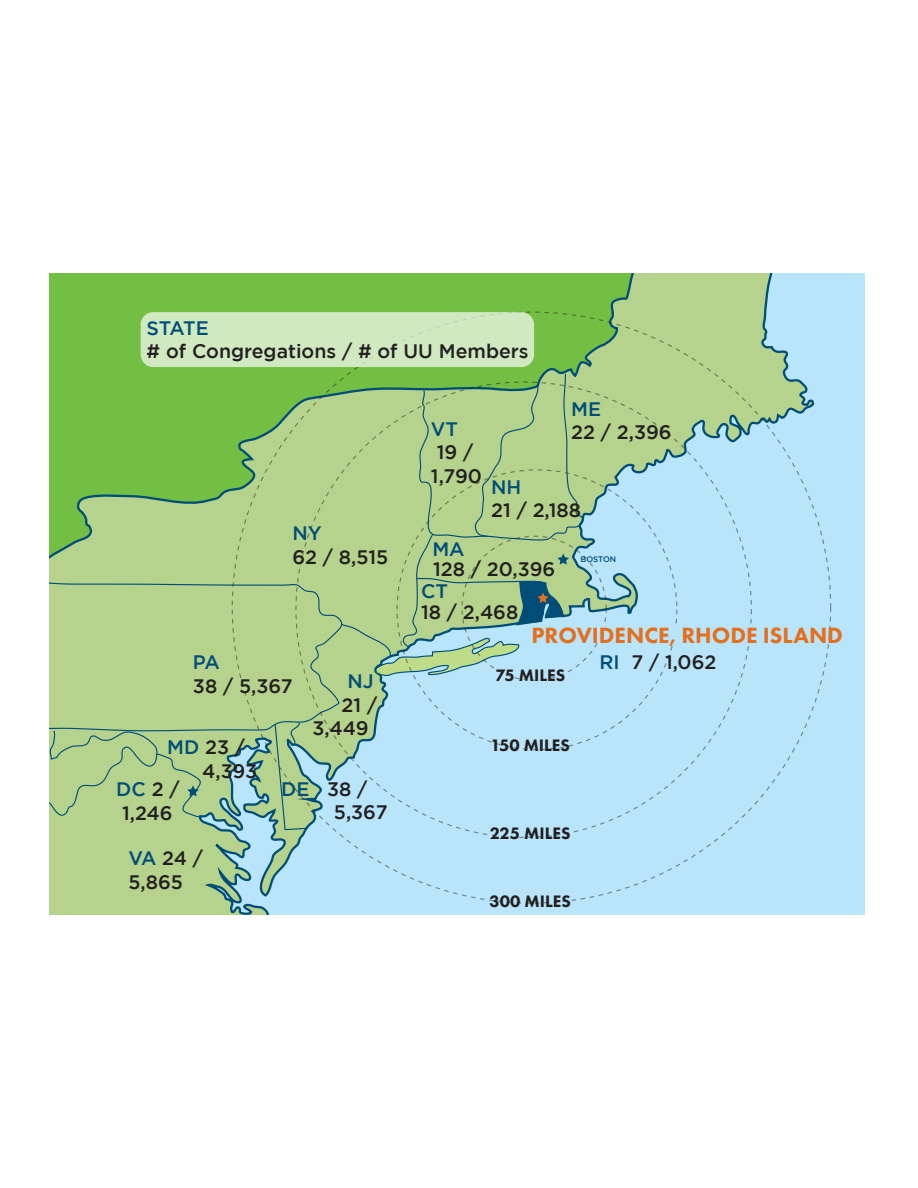
<style>
.page{position:relative;width:918px;height:1188px;background:#fff}
.page>*{position:absolute;margin:0;border:0;box-sizing:border-box;transform-origin:0 0}
.t1{font:800 22.95px "Futura PT";color:#e4701e}
.t2{font:500 19.5px/23.4px "Gotham";color:#231f20}
.t3{font:500 19.5px "Gotham";color:#004e78}
.t4{font:800 17.25px "Futura PT";color:#231f20}
.t5{font:500 7.95px "Gotham";letter-spacing:-.005em;color:#004e78}
.s1{color:#004e78}
</style>
<div class="page">
<div style="left:50px;top:273px;width:816px;height:642px;background:#b9e5fa"></div>
<svg style="left:50px;top:273px;width:766px;height:642px"></svg>
<div style="left:50px;top:582px;width:293px;height:150px;background:#b6d38d"></div>
<svg style="left:340px;top:373px;width:247px;height:304px;background:#a9cc92"></svg>
<div style="left:552px;top:624px;width:174px;height:19px;background:#b9e5fa"></div>
<svg style="left:274px;top:721px;width:34px;height:110px;background:#a0c491"></svg>
<svg style="left:50px;top:729px;width:153px;height:91px;background:#accc8b"></svg>
<div style="left:141px;top:312px;width:393px;height:55px;background:#d0e9c0;border-radius:13px"></div>
<p class="t2" style="left:147px;top:316px;width:384px"><span class="s1">STATE<br></span># of Congregations / # of UU Members</p>
<p class="t2" style="left:292px;top:521px;width:98px"><span class="s1">NY<br></span>62 / 8,515</p>
<p class="t2" style="left:193px;top:650px;width:101px"><span class="s1">PA<br></span>38 / 5,367</p>
<p class="t3" style="left:347px;top:670px;width:28px">NJ</p>
<p class="t2" style="left:342px;top:693px;width:37px">21 /</p>
<p class="t2" style="left:312px;top:716px;width:58px">3,449</p>
<p class="t2" style="left:202px;top:735px;width:57px;text-indent:-35px"><span class="s1">MD</span> 23 /<br>4,393</p>
<p class="t2" style="left:334px;top:777px;width:55px;text-indent:-53px"><span class="s1">DE</span> 38 /<br>5,367</p>
<p class="t2" style="left:116px;top:777px;width:65px"><span class="s1">DC</span> 2 /<br>1,246</p>
<p class="t2" style="left:128px;top:846px;width:76px"><span class="s1">VA</span> 24 /<br>5,865</p>
<p class="t2" style="left:571px;top:397px;width:102px"><span class="s1">ME<br></span>22 / 2,396</p>
<p class="t2" style="left:491px;top:475px;width:91px"><span class="s1">NH<br></span>21 / 2,188</p>
<p class="t2" style="left:432px;top:539px;width:124px;line-height:19.5px"><span class="s1">MA<br></span>128 / 20,396</p>
<p class="t2" style="left:431px;top:417px;width:53px"><span class="s1">VT<br></span>19 /<br>1,790</p>
<p class="t5" style="left:581px;top:554px;width:37px">BOSTON</p>
<p class="t2" style="left:421px;top:581px;width:99px;line-height:20.7px"><span class="s1">CT<br></span>18 / 2,468</p>
<p class="t1" style="left:532px;top:621px;width:313px">PROVIDENCE, RHODE ISLAND</p>
<p class="t2" style="left:599px;top:650px;width:119px"><span class="s1">RI</span> 7 / 1,062</p>
<p class="t4" style="left:495px;top:664px;width:71px">75 MILES</p>
<p class="t4" style="left:490px;top:735px;width:81px">150 MILES</p>
<p class="t4" style="left:490px;top:823px;width:82px">225 MILES</p>
<p class="t4" style="left:490px;top:891px;width:83px">300 MILES</p>
</div>
